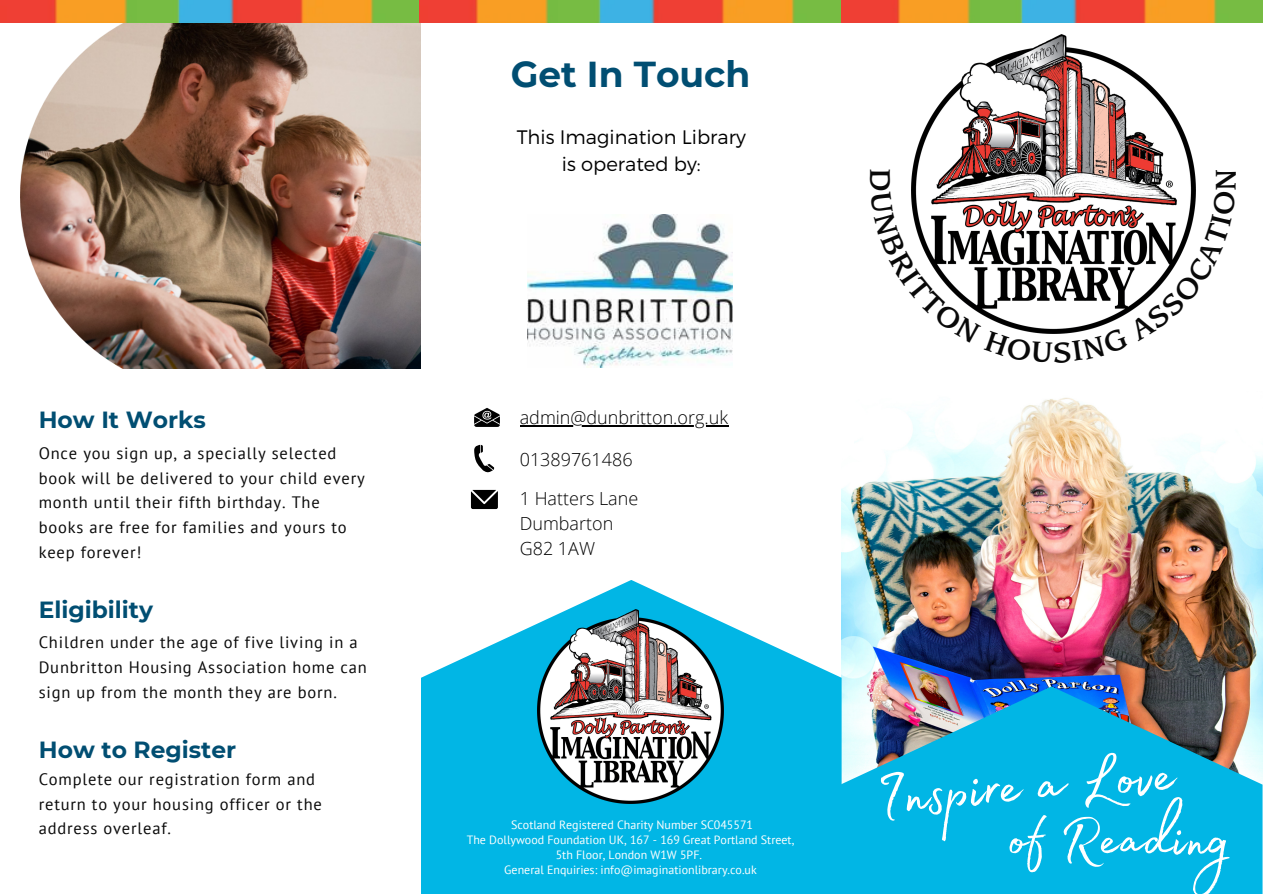
<style>
.page{position:relative;width:1263px;height:894px;background:#fff}
.page>*{position:absolute;margin:0;border:0;box-sizing:border-box;transform-origin:0 0}
.t1{font:82.5px "Madelyn Fill";color:#fff}
.t2{font:75px "Madelyn Fill";color:#fff}
.t3{font:700 36px "Montserrat";color:#014e72}
.t4{font:500 31.65px "Leawood IT Cby BT";color:#090909}
.t5{font:700 23.4px "Montserrat";color:#014e72}
.t6{font:300 19.5px "Montserrat";color:#000}
.t7{font:300 18px "Open Sans";color:#000}
.t8{font:16.5px/24.8px "PT Sans";letter-spacing:.05em;color:#090909}
.t9{font:12px "PT Sans";color:#fff}
</style>
<div class="page">
<img style="left:911px;top:35px;width:284px;height:155px">
<img style="left:841px;top:397px;width:422px;height:430px">
<svg style="left:842px;top:686px;width:420px;height:207px;background:#22acd3"></svg>
<img style="left:0;top:0;width:1263px;height:22px">
<svg style="left:421px;top:580px;width:421px;height:313px;fill:#01b6e5"></svg>
<img style="left:537px;top:609px;width:186px;height:194px">
<img style="left:20px;top:23px;width:401px;height:345px">
<svg style="left:471px;top:490px;width:27px;height:19px"></svg>
<svg style="left:474px;top:444px;width:20px;height:28px"></svg>
<svg style="left:474px;top:408px;width:26px;height:19px"></svg>
<img style="left:527px;top:214px;width:206px;height:153px">
<hr style="left:520px;top:425px;width:208px;height:1px;background:#000">
<svg style="left:911px;top:190px;width:285px;height:144px"></svg>
<p class="t5" style="left:39px;top:405px;width:169px">How It Works</p>
<p class="t8" style="left:39px;top:440px;width:328px">Once you sign up, a specially selected book will be delivered to your child every month until their fifth birthday. The books are free for families and yours to keep forever!</p>
<p class="t5" style="left:39px;top:595px;width:116px">Eligibility</p>
<p class="t8" style="left:39px;top:629px;width:330px">Children under the age of five living in a<br>Dunbritton Housing Association home can sign up from the month they are born.</p>
<p class="t5" style="left:39px;top:734px;width:199px">How to Register</p>
<p class="t8" style="left:39px;top:766px;width:285px">Complete our registration form and return to your housing officer or the address overleaf.</p>
<p class="t3" style="left:511px;top:52px;width:241px">Get In Touch</p>
<p class="t6" style="left:517px;top:124px;width:231px">This Imagination Library</p>
<p class="t6" style="left:562px;top:151px;width:140px">is operated by:</p>
<p class="t4" style="left:899px;top:168px;width:25px;rotate:90deg">D</p>
<p class="t4" style="left:1207px;top:190px;width:24px;rotate:-90deg">N</p>
<p class="t7" style="left:520px;top:405px;width:210px">admin@dunbritton.org.uk</p>
<p class="t7" style="left:520px;top:446px;width:114px">01389761486</p>
<p class="t7" style="left:520px;top:486px;width:120px">1 Hatters Lane</p>
<p class="t7" style="left:520px;top:510px;width:95px">Dumbarton</p>
<p class="t7" style="left:520px;top:535px;width:77px">G82 1AW</p>
<p class="t9" style="left:511px;top:816px;width:243px">Scotland Registered Charity Number SC045571</p>
<p class="t9" style="left:467px;top:831px;width:329px">The Dollywood Foundation UK, 167 - 169 Great Portland Street,</p>
<p class="t9" style="left:556px;top:846px;width:148px">5th Floor, London W1W 5PF.</p>
<p class="t9" style="left:504px;top:861px;width:254px">General Enquiries: info@imaginationlibrary.co.uk</p>
<p class="t1" style="left:871px;top:732px;width:302px;rotate:-4deg">Inspire a Love</p>
<p class="t2" style="left:1009px;top:781px;width:223px">of Reading</p>
</div>
